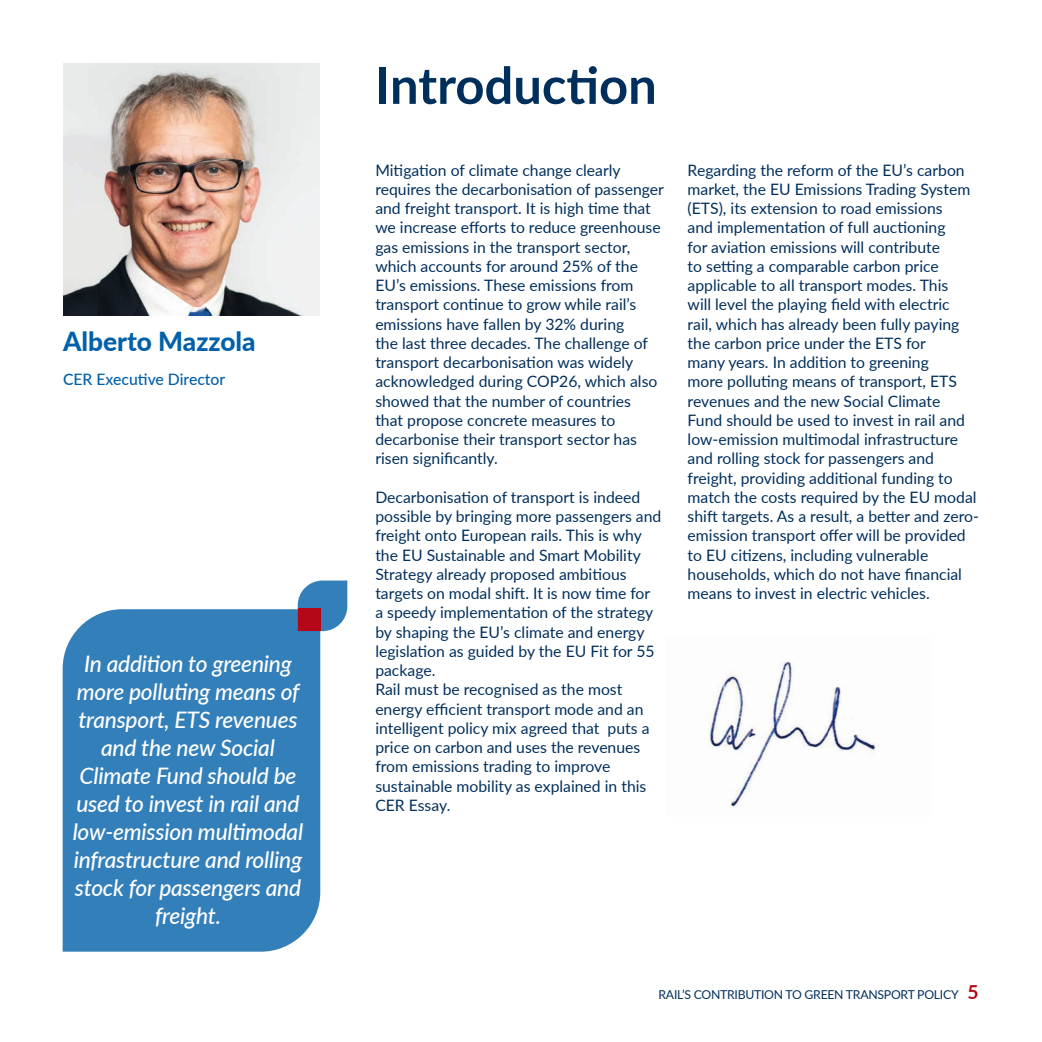
<style>
.page{position:relative;width:1042px;height:1042px;background:#fff}
.page>*{position:absolute;margin:0;border:0;box-sizing:border-box;transform-origin:0 0}
.t1{font:700 50.75px "Lato";color:#002f5c}
.t2{font:800 26.25px "Lato";color:#0060a9}
.t3{font:italic 500 22.75px/28px "Lato";letter-spacing:-.01em;color:#fff;text-align:center}
.t4{font:15.75px/19.2px "Lato";color:#002f5c}
.t5{font:500 15.75px "Lato";color:#0060a9}
.t6{font:12.25px "Lato";letter-spacing:-.02em;color:#002f5c}
.s1{font-weight:700;font-size:19.25px;color:#b50718}
</style>
<div class="page">
<div style="left:63px;top:609px;width:257px;height:342px;background:#337fba"></div>
<svg style="left:298px;top:580px;width:49px;height:51px;background:#508fc1"></svg>
<div style="left:298px;top:608px;width:22px;height:23px;background:#b50718"></div>
<img style="left:63px;top:63px;width:256px;height:252px">
<img style="left:708px;top:661px;width:168px;height:146px">
<h2 class="t2" style="left:63px;top:322px;width:194px">Alberto Mazzola</h2>
<p class="t5" style="left:63px;top:368px;width:164px">CER Executive Director</p>
<h3 class="t3" style="left:73px;top:649px;width:232px">In addition to greening more polluting means of transport, ETS revenues and the new Social<br>Climate Fund should be used to invest in rail and low-emission multimodal infrastructure and rolling stock for passengers and freight.</h3>
<h1 class="t1" style="left:375px;top:48px;width:283px">Introduction</h1>
<p class="t4" style="left:375px;top:160px;width:290px">Mitigation of climate change clearly requires the decarbonisation of passenger and freight transport. It is high time that we increase efforts to reduce greenhouse gas emissions in the transport sector, which accounts for around 25% of the EU’s emissions. These emissions from transport continue to grow while rail’s emissions have fallen by 32% during<br>the last three decades. The challenge of transport decarbonisation was widely acknowledged during COP26, which also showed that the number of countries<br>that propose concrete measures to decarbonise their transport sector has risen significantly.</p>
<p class="t4" style="left:375px;top:487px;width:287px">Decarbonisation of transport is indeed possible by bringing more passengers and freight onto European rails. This is why the EU Sustainable and Smart Mobility Strategy already proposed ambitious targets on modal shift. It is now time for a speedy implementation of the strategy by shaping the EU’s climate and energy legislation as guided by the EU Fit for 55 package.<br>Rail must be recognised as the most energy efficient transport mode and an intelligent policy mix agreed that puts a price on carbon and uses the revenues from emissions trading to improve sustainable mobility as explained in this CER Essay.</p>
<p class="t4" style="left:687px;top:159px;width:293px">Regarding the reform of the EU’s carbon market, the EU Emissions Trading System (ETS), its extension to road emissions<br>and implementation of full auctioning<br>for aviation emissions will contribute<br>to setting a comparable carbon price applicable to all transport modes. This<br>will level the playing field with electric<br>rail, which has already been fully paying the carbon price under the ETS for<br>many years. In addition to greening<br>more polluting means of transport, ETS revenues and the new Social Climate Fund should be used to invest in rail and low-emission multimodal infrastructure and rolling stock for passengers and freight, providing additional funding to match the costs required by the EU modal shift targets. As a result, a better and zero&shy;emission transport offer will be provided to EU citizens, including vulnerable households, which do not have financial means to invest in electric vehicles.</p>
<p class="t6" style="left:658px;top:986px;width:322px">RAIL’S CONTRIBUTION TO GREEN TRANSPORT POLICY <span class="s1">5</span></p>
</div>
